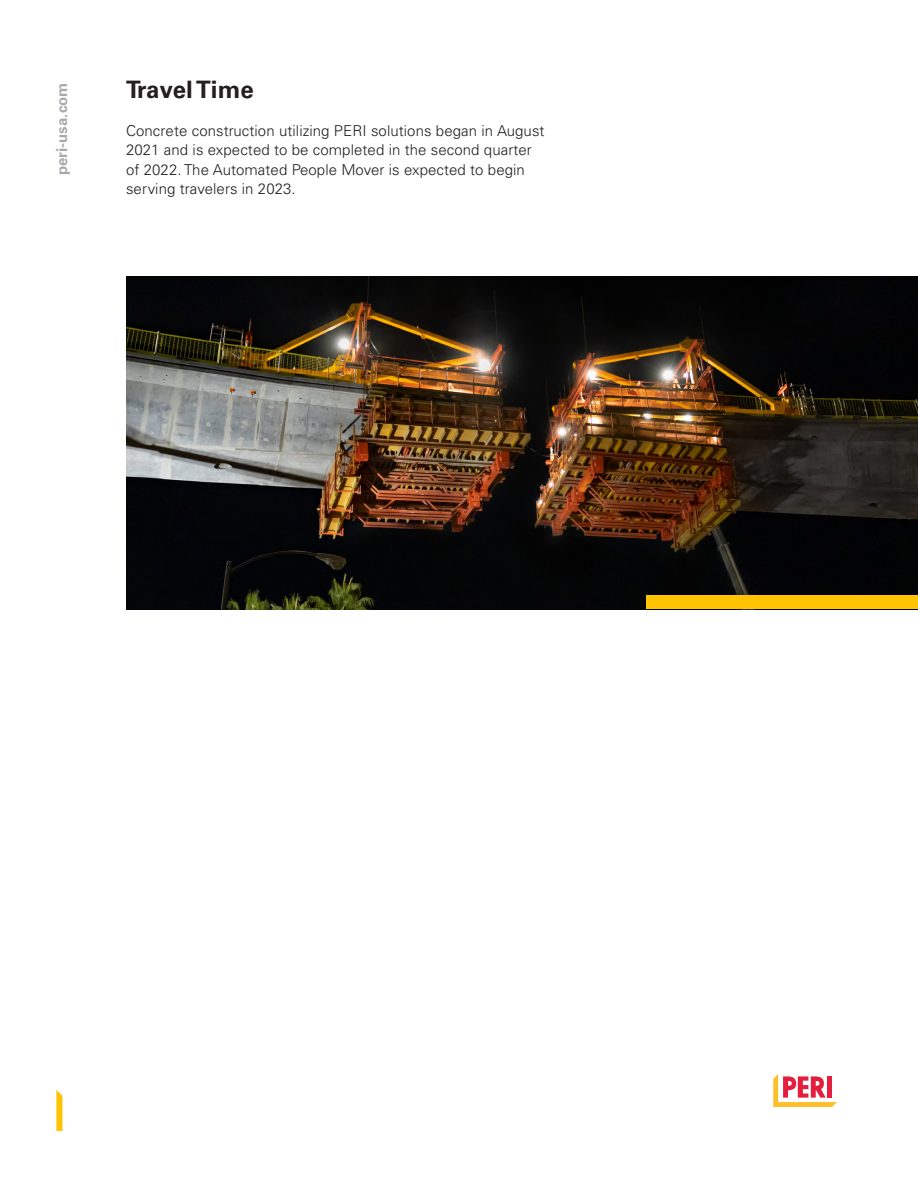
<style>
.page{position:relative;width:918px;height:1188px;background:#fff}
.page>*{position:absolute;margin:0;border:0;box-sizing:border-box;transform-origin:0 0}
.t1{font:700 24px "Univers LT Pro";letter-spacing:.005em;color:#231f20}
.t2{font:300 15px/19.5px "Univers LT Pro";letter-spacing:.005em;color:#231f20}
.t3{font:700 15px "Univers LT Pro";color:#a8a9ad}
</style>
<div class="page">
<img style="left:126px;top:276px;width:792px;height:333px">
<svg style="left:773px;top:1074px;width:64px;height:33px"></svg>
<div style="left:827px;top:1076px;width:5px;height:22px;background:#e41e3c"></div>
<div style="left:647px;top:596px;width:271px;height:13px;background:#ffc300"></div>
<svg style="left:56px;top:1090px;width:6px;height:41px"></svg>
<p class="t3" style="left:53px;top:175px;width:94px;rotate:-90deg">peri-usa.com</p>
<p class="t1" style="left:126px;top:76px;width:129px">Travel Time</p>
<p class="t2" style="left:126px;top:121px;width:420px">Concrete construction utilizing PERI solutions began in August 2021 and is expected to be completed in the second quarter of 2022. The Automated People Mover is expected to begin serving travelers in 2023.</p>
</div>
